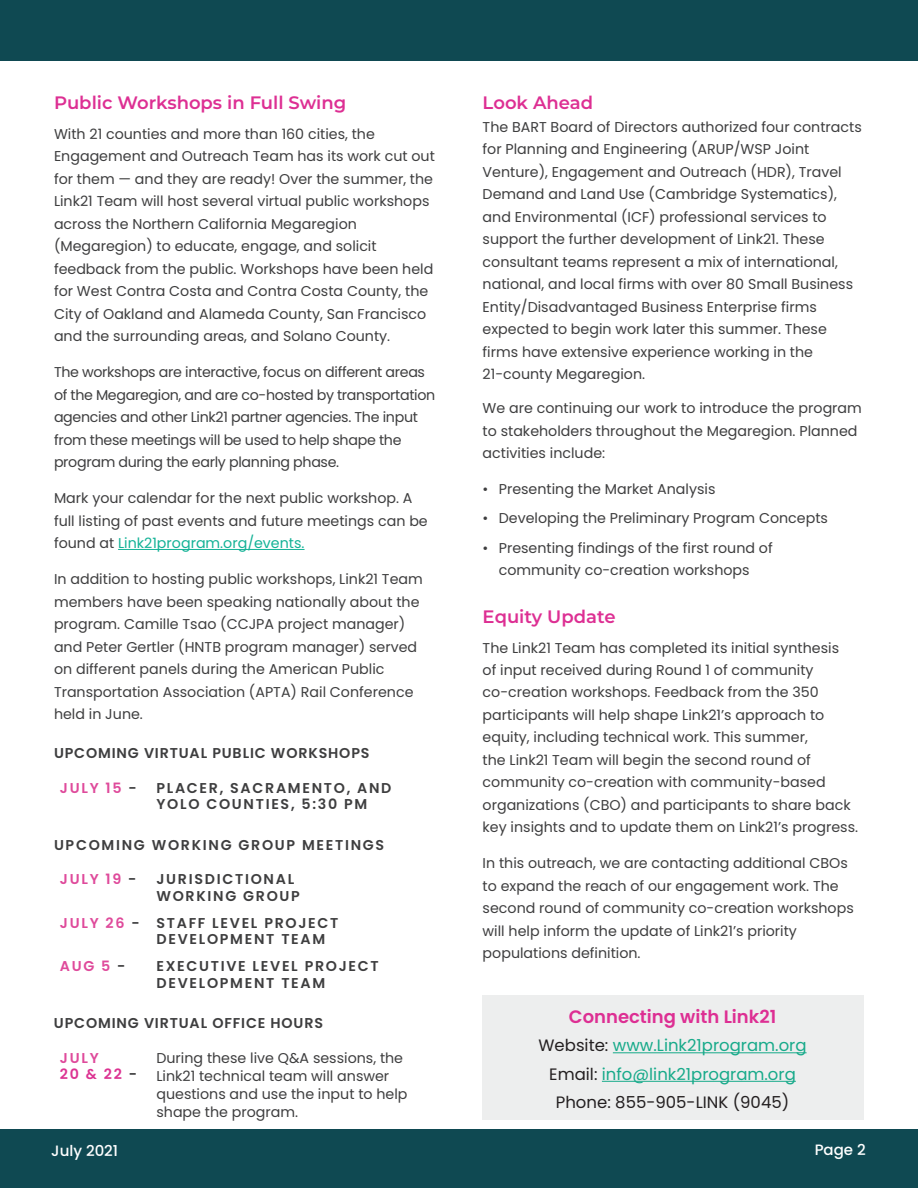
<style>
.page{position:relative;width:918px;height:1188px;background:#fff}
.page>*{position:absolute;margin:0;border:0;box-sizing:border-box;transform-origin:0 0}
.t1{font:600 18px "Montserrat";color:#dd2f93}
.t2{font:600 18px "Poppins";color:#dd2f93}
.t3{font:16.5px/28.5px "Poppins";color:#17aa8a;text-align:center}
.t4{font:500 15px "Poppins";color:#fff}
.t5{font:14.25px/22.5px "Poppins";color:#3e3e3f}
.t6{font:14.25px/22.5px "Poppins";letter-spacing:-.025em;color:#3e3e3f}
.t7{font:600 14.25px/16.5px "Poppins";letter-spacing:.12em;color:#3e3e3f}
.t8{font:600 14.25px "Poppins";letter-spacing:.06em;color:#3e3e3f}
.t9{font:600 14.25px "Poppins";letter-spacing:.12em;color:#df4a9b}
.t10{font:600 14.25px/16.5px "Poppins";letter-spacing:.12em;color:#dc3392}
.s1{color:#13b296}
.s2{color:#3e3e3f}
.s3{color:#df4a9b}
.s4{color:#231f20}
</style>
<div class="page">
<hr style="left:118px;top:549px;width:187px;height:1px;background:#13b296">
<div style="left:0;top:0;width:918px;height:60px;background:#0f4952"></div>
<div style="left:0;top:1129px;width:918px;height:59px;background:#0f4952"></div>
<div style="left:482px;top:995px;width:381px;height:125px;background:#edeeee"></div>
<hr style="left:613px;top:1052px;width:194px;height:1px;background:#17aa8a">
<hr style="left:602px;top:1081px;width:194px;height:1px;background:#17aa8a">
<p class="t1" style="left:54px;top:95px;width:294px">Public Workshops in Full Swing</p>
<p class="t5" style="left:54px;top:124px;width:382px">With 21 counties and more than 160 cities, the Engagement and Outreach Team has its work cut out for them — and they are ready! Over the summer, the Link21 Team will host several virtual public workshops across the Northern California Megaregion (Megaregion) to educate, engage, and solicit feedback from the public. Workshops have been held for West Contra Costa and Contra Costa County, the City of Oakland and Alameda County, San Francisco and the surrounding areas, and Solano County.</p>
<p class="t6" style="left:54px;top:362px;width:383px">The workshops are interactive, focus on different areas of the Megaregion, and are co-hosted by transportation agencies and other Link21 partner agencies. The input from these meetings will be used to help shape the program during the early planning phase.</p>
<p class="t5" style="left:54px;top:488px;width:375px">Mark your calendar for the next public workshop. A full listing of past events and future meetings can be found at <span class="s1">Link21program.org/events.</span></p>
<p class="t5" style="left:54px;top:569px;width:370px">In addition to hosting public workshops, Link21 Team members have been speaking nationally about the program. Camille Tsao (CCJPA project manager) and Peter Gertler (HNTB program manager) served on different panels during the American Public Transportation Association (APTA) Rail Conference held in June.</p>
<p class="t1" style="left:483px;top:95px;width:112px">Look Ahead</p>
<p class="t5" style="left:483px;top:117px;width:381px">The BART Board of Directors authorized four contracts for Planning and Engineering (ARUP/WSP Joint Venture), Engagement and Outreach (HDR), Travel Demand and Land Use (Cambridge Systematics), and Environmental (ICF) professional services to support the further development of Link21. These consultant teams represent a mix of international, national, and local firms with over 80 Small Business Entity/Disadvantaged Business Enterprise firms expected to begin work later this summer. These firms have extensive experience working in the 21-county Megaregion.</p>
<p class="t5" style="left:483px;top:398px;width:381px">We are continuing our work to introduce the program to stakeholders throughout the Megaregion. Planned activities include:</p>
<p class="t5" style="left:483px;top:479px;width:234px">• Presenting the Market Analysis</p>
<p class="t5" style="left:483px;top:509px;width:347px">• Developing the Preliminary Program Concepts</p>
<p class="t5" style="left:483px;top:538px;width:292px;text-align:center">• Presenting findings of the first round of community co-creation workshops</p>
<p class="t1" style="left:483px;top:609px;width:134px">Equity Update</p>
<p class="t5" style="left:483px;top:638px;width:377px">The Link21 Team has completed its initial synthesis<br>of input received during Round 1 of community co-creation workshops. Feedback from the 350 participants will help shape Link21’s approach to equity, including technical work. This summer,<br>the Link21 Team will begin the second round of community co-creation with community-based organizations (CBO) and participants to share back key insights and to update them on Link21’s progress.</p>
<p class="t5" style="left:483px;top:854px;width:373px">In this outreach, we are contacting additional CBOs to expand the reach of our engagement work. The second round of community co-creation workshops will help inform the update of Link21’s priority populations definition.</p>
<p class="t8" style="left:54px;top:748px;width:317px">UPCOMING VIRTUAL PUBLIC WORKSHOPS</p>
<p class="t9" style="left:60px;top:782px;width:78px">JULY 15 <span class="s2">-</span></p>
<p class="t7" style="left:156px;top:781px;width:237px">PLACER, SACRAMENTO, AND<br>YOLO COUNTIES, 5:30 PM</p>
<p class="t7" style="left:54px;top:838px;width:332px">UPCOMING WORKING GROUP MEETINGS</p>
<p class="t9" style="left:60px;top:874px;width:78px">JULY 19 <span class="s2">-</span></p>
<p class="t7" style="left:156px;top:873px;width:145px">JURISDICTIONAL<br>WORKING GROUP</p>
<p class="t7" style="left:156px;top:916px;width:184px;text-indent:-96px"><span class="s3">JULY 26</span> - STAFF LEVEL PROJECT<br>DEVELOPMENT TEAM</p>
<p class="t9" style="left:60px;top:961px;width:67px">AUG 5 <span class="s2">-</span></p>
<p class="t7" style="left:156px;top:960px;width:224px">EXECUTIVE LEVEL PROJECT<br>DEVELOPMENT TEAM</p>
<p class="t8" style="left:54px;top:1018px;width:271px">UPCOMING VIRTUAL OFFICE HOURS</p>
<p class="t10" style="left:60px;top:1051px;width:78px"><span class="s3">JULY<br></span>20 &amp; 22 <span class="s2">-</span></p>
<p class="t5" style="left:156px;top:1050px;width:253px;line-height:18px">During these live Q&amp;A sessions, the<br>Link21 technical team will answer questions and use the input to help shape the program.</p>
<p class="t4" style="left:51px;top:1144px;width:68px">July 2021</p>
<p class="t4" style="left:815px;top:1144px;width:53px">Page 2</p>
<p class="t2" style="left:569px;top:1009px;width:209px">Connecting with Link21</p>
<p class="t3" style="left:539px;top:1033px;width:270px"><span class="s4">Website:</span> www.Link21program.org<br><span class="s4">Email:</span> info@link21program.org<br><span class="s4">Phone: 855-905-LINK (9045)</span></p>
</div>
